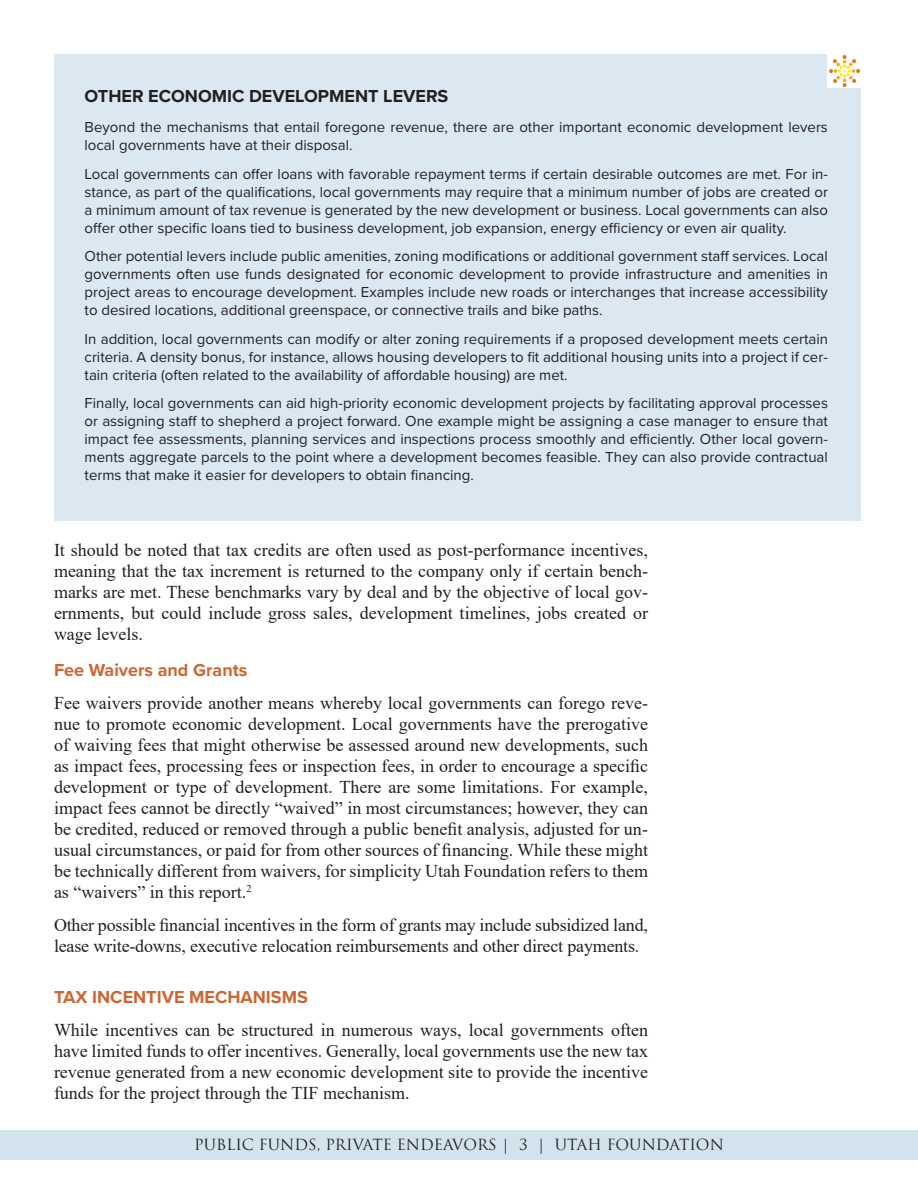
<style>
.page{position:relative;width:918px;height:1188px;background:#fff}
.page>*{position:absolute;margin:0;border:0;box-sizing:border-box;transform-origin:0 0}
.t1{font:18px/21px "Times New Roman";color:#231f20;text-align:justify}
.t2{font:700 18px "Proxima Nova";color:#231f20}
.Heading_1{font:700 18px "Proxima Nova";color:#c63}
.Heading_2{font:700 18px "Proxima Nova";color:#c63}
.Call-out-box_Paragra{font:15px/18px "Proxima Nova";color:#231f20;text-align:justify}
.t3{font:15px "Trajan Pro";color:#231f20}
</style>
<div class="page">
<div style="left:0;top:1130px;width:918px;height:30px;background:#d2e3ed"></div>
<div style="left:54px;top:54px;width:806px;height:466px;background:#dbe8f1"></div>
<img style="left:827px;top:54px;width:33px;height:34px">
<p class="t2" style="left:85px;top:83px;width:365px">OTHER ECONOMIC DEVELOPMENT LEVERS</p>
<p class="Call-out-box_Paragra" style="left:85px;top:118px;width:745px">Beyond the mechanisms that entail foregone revenue, there are other important economic development levers local governments have at their disposal.</p>
<p class="Call-out-box_Paragra" style="left:85px;top:164px;width:745px">Local governments can offer loans with favorable repayment terms if certain desirable outcomes are met. For in&shy;stance, as part of the qualifications, local governments may require that a minimum number of jobs are created or a minimum amount of tax revenue is generated by the new development or business. Local governments can also offer other specific loans tied to business development, job expansion, energy efficiency or even air quality.</p>
<p class="Call-out-box_Paragra" style="left:85px;top:247px;width:745px">Other potential levers include public amenities, zoning modifications or additional government staff services. Local governments often use funds designated for economic development to provide infrastructure and amenities in project areas to encourage development. Examples include new roads or interchanges that increase accessibility to desired locations, additional greenspace, or connective trails and bike paths.</p>
<p class="Call-out-box_Paragra" style="left:85px;top:329px;width:745px">In addition, local governments can modify or alter zoning requirements if a proposed development meets certain criteria. A density bonus, for instance, allows housing developers to fit additional housing units into a project if cer&shy;tain criteria (often related to the availability of affordable housing) are met.</p>
<p class="Call-out-box_Paragra" style="left:85px;top:394px;width:745px">Finally, local governments can aid high-priority economic development projects by facilitating approval processes or assigning staff to shepherd a project forward. One example might be assigning a case manager to ensure that impact fee assessments, planning services and inspections process smoothly and efficiently. Other local govern&shy;ments aggregate parcels to the point where a development becomes feasible. They can also provide contractual terms that make it easier for developers to obtain financing.</p>
<p class="t1" style="left:54px;top:539px;width:596px">It should be noted that tax credits are often used as post-performance incentives, meaning that the tax increment is returned to the company only if certain bench&shy;marks are met. These benchmarks vary by deal and by the objective of local gov&shy;ernments, but could include gross sales, development timelines, jobs created or wage levels.</p>
<p class="Heading_2" style="left:54px;top:657px;width:195px">Fee Waivers and Grants</p>
<p class="t1" style="left:54px;top:692px;width:596px">Fee waivers provide another means whereby local governments can forego reve&shy;nue to promote economic development. Local governments have the prerogative of waiving fees that might otherwise be assessed around new developments, such as impact fees, processing fees or inspection fees, in order to encourage a specific development or type of development. There are some limitations. For example, impact fees cannot be directly “waived” in most circumstances; however, they can be credited, reduced or removed through a public benefit analysis, adjusted for un&shy;usual circumstances, or paid for from other sources of financing. While these might be technically different from waivers, for simplicity Utah Foundation refers to them as “waivers” in this report.<sup>2</sup></p>
<p class="t1" style="left:54px;top:914px;width:596px">Other possible financial incentives in the form of grants may include subsidized land, lease write-downs, executive relocation reimbursements and other direct payments.</p>
<p class="Heading_1" style="left:54px;top:984px;width:255px">TAX INCENTIVE MECHANISMS</p>
<p class="t1" style="left:54px;top:1019px;width:596px">While incentives can be structured in numerous ways, local governments often have limited funds to offer incentives. Generally, local governments use the new tax revenue generated from a new economic development site to provide the incentive funds for the project through the TIF mechanism.</p>
<p class="t3" style="left:194px;top:1135px;width:531px">PUBLIC FUNDS, PRIVATE ENDEAVORS | 3 | UTAH FOUNDATION</p>
</div>
